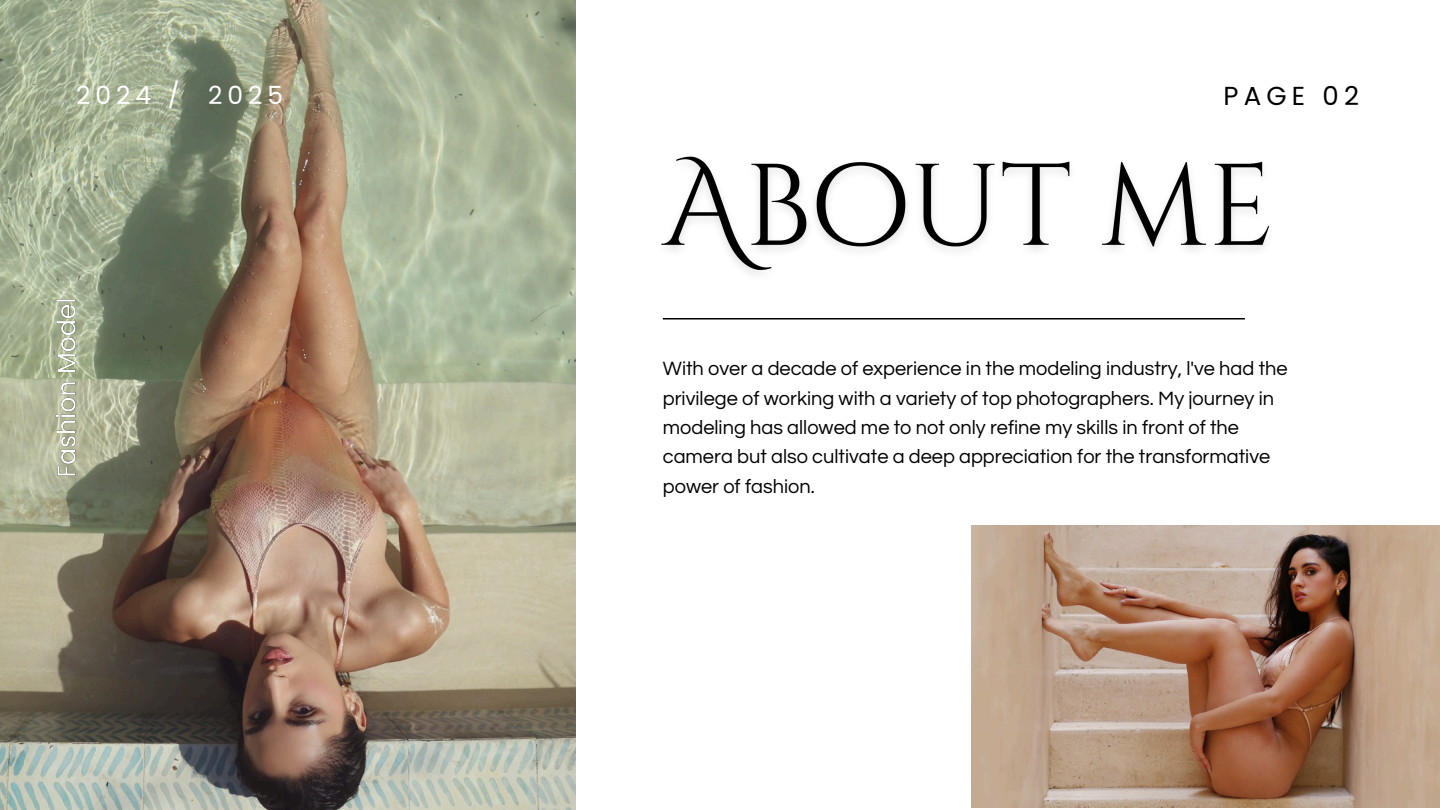
<style>
.page{position:relative;width:1440px;height:810px;background:#fff}
.page>*{position:absolute;margin:0;border:0;box-sizing:border-box;transform-origin:0 0}
.t1{font:26px "Poppins";letter-spacing:.2em;color:#000}
.t2{font:25px "Poppins";letter-spacing:.2em;color:#fff}
.t3{font:20px/29.4px "Questrial";color:#000}
</style>
<div class="page">
<img style="left:0;top:0;width:575px;height:810px">
<img style="left:661px;top:156px;width:609px;height:118px">
<hr style="left:663px;top:318px;width:582px;height:2px;background:#000">
<img style="left:972px;top:526px;width:468px;height:281px">
<img style="left:48px;top:295px;width:36px;height:185px">
<h2 class="t2" style="left:76px;top:78px;width:209px">2024 / 2025</h2>
<h2 class="t1" style="left:1223px;top:77px;width:137px">PAGE 02</h2>
<p class="t3" style="left:663px;top:354px;width:626px">With over a decade of experience in the modeling industry, l've had the privilege of working with a variety of top photographers. My journey in modeling has allowed me to not only refine my skills in front of the camera but also cultivate a deep appreciation for the transformative power of fashion.</p>
</div>
